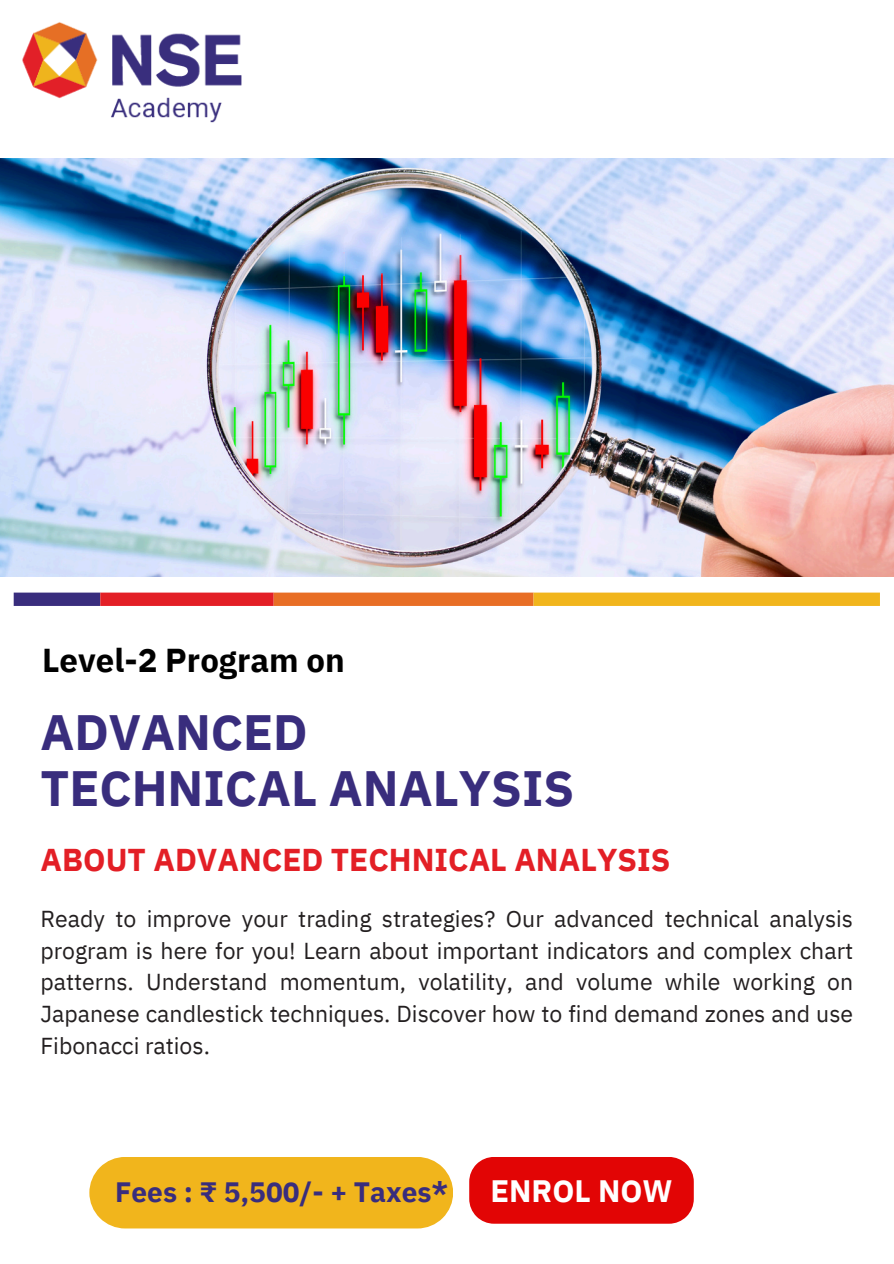
<style>
.page{position:relative;width:894px;height:1264px;background:#fff}
.page>*{position:absolute;margin:0;border:0;box-sizing:border-box;transform-origin:0 0}
.t1{font:700 49.5px/55.2px "IBM Plex Sans";color:#392d7d}
.t2{font:700 33px "IBM Plex Sans";color:#000}
.t3{font:700 31.5px "IBM Plex Sans";color:#e31f26}
.t4{font:700 30.9px "IBM Plex Sans";color:#fff}
.t5{font:700 27.9px "IBM Plex Sans Hebrew";color:#392d7d}
.t6{font:22.95px/31.7px "IBM Plex Sans";color:#231f20;text-align:justify}
</style>
<div class="page">
<img style="left:0;top:158px;width:893px;height:419px">
<img style="left:22px;top:22px;width:220px;height:101px">
<div style="left:14px;top:592px;width:86px;height:14px;background:#392d7d"></div>
<div style="left:100px;top:592px;width:173px;height:14px;background:#e31f26"></div>
<div style="left:273px;top:592px;width:260px;height:14px;background:#e86e25"></div>
<div style="left:533px;top:592px;width:346px;height:14px;background:#f1b51c"></div>
<div style="left:469px;top:1157px;width:224px;height:66px;background:#e20505"></div>
<div style="left:89px;top:1157px;width:364px;height:71px;background:#f1b51c"></div>
<p class="t2" style="left:42px;top:638px;width:304px">Level-2 Program on</p>
<p class="t1" style="left:40px;top:704px;width:535px">ADVANCED<br>TECHNICAL ANALYSIS</p>
<p class="t3" style="left:41px;top:839px;width:631px">ABOUT ADVANCED TECHNICAL ANALYSIS</p>
<p class="t6" style="left:40px;top:902px;width:814px">Ready to improve your trading strategies? Our advanced technical analysis program is here for you! Learn about important indicators and complex chart patterns. Understand momentum, volatility, and volume while working on Japanese candlestick techniques. Discover how to find demand zones and use Fibonacci ratios.</p>
<p class="t5" style="left:115px;top:1173px;width:334px">Fees : ₹ 5,500/- + Taxes*</p>
<p class="t4" style="left:490px;top:1170px;width:184px">ENROL NOW</p>
</div>
